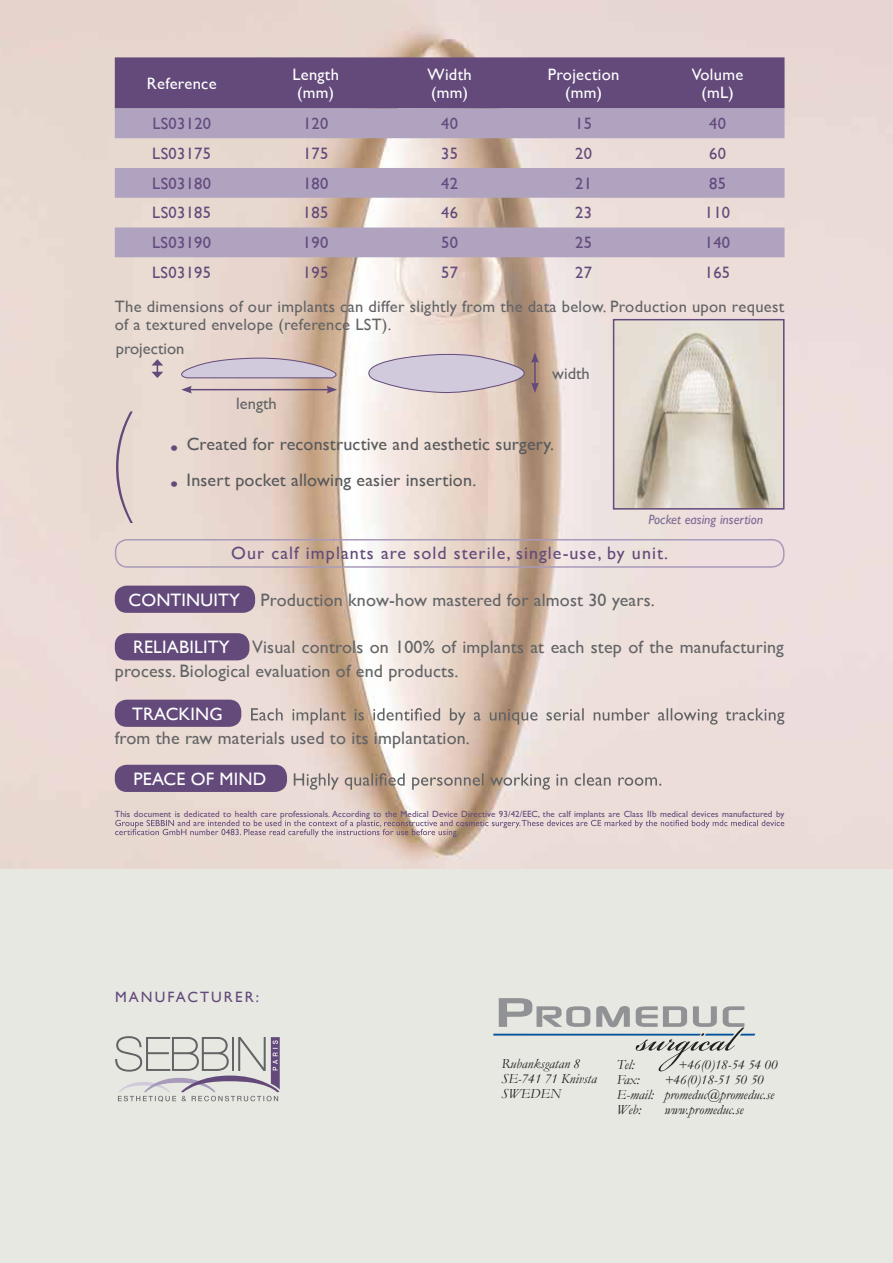
<style>
.page{position:relative;width:893px;height:1263px;background:#e8e8e2}
.page>*{position:absolute;margin:0;border:0;box-sizing:border-box;transform-origin:0 0}
.t1{font:200 123px "Helvetica Neue";color:#634a7b}
.t2{font:49.5px "Gill Sans";color:#634a7b}
.t3{font:18px/24px "Gill Sans";letter-spacing:.01em;color:#636466}
.t4{font:18px "Gill Sans";letter-spacing:.01em;color:#58595b}
.t5{font:18px "Gill Sans";letter-spacing:.06em;color:#634a7b}
.t6{font:18px "Gill Sans";letter-spacing:.01em;color:#fff}
.t7{font:16.5px/18px "Gill Sans";letter-spacing:.02em;color:#636466}
.t8{font:16.5px "Gill Sans";letter-spacing:.02em;color:#634a7b}
.t9{font:16.5px/18px "Gill Sans";letter-spacing:.02em;color:#fff}
.t10{font:16.5px "Gill Sans";color:#636466}
.t11{font:15px "Gill Sans";letter-spacing:.14em;color:#634a7b}
.t12{font:italic 13.95px/15px "Garamond";color:#221f1f}
.t13{font:italic 13.5px "Gill Sans";color:#7f6b95}
.t14{font:9px "Gill Sans";letter-spacing:.01em;color:#634a7b}
.s1{color:#fff}
</style>
<div class="page">
<img style="left:0;top:0;width:893px;height:869px">
<div style="left:115px;top:539px;width:669px;height:29px;border:2px solid #a89aba;border-radius:12px"></div>
<div style="left:115px;top:586px;width:140px;height:27px;background:#634a7b;border-radius:12px"></div>
<div style="left:115px;top:633px;width:134px;height:27px;background:#634a7b;border-radius:12px"></div>
<div style="left:115px;top:700px;width:126px;height:27px;background:#634a7b;border-radius:12px"></div>
<svg style="left:251px;top:708px;width:533px;height:17px"></svg>
<div style="left:115px;top:765px;width:172px;height:27px;background:#634a7b;border-radius:12px"></div>
<svg style="left:294px;top:773px;width:367px;height:17px"></svg>
<svg style="left:115px;top:820px;width:669px;height:17px"></svg>
<div style="left:115px;top:57px;width:669px;height:51px;background:#634a7b"></div>
<svg style="left:115px;top:108px;width:669px;height:149px;fill:#afa3c0"></svg>
<img style="left:616px;top:322px;width:165px;height:185px">
<div style="left:613px;top:319px;width:171px;height:191px;border:2px solid #634a7b"></div>
<hr style="left:189px;top:389px;width:140px;height:1px;background:#634a7b">
<svg style="left:181px;top:386px;width:11px;height:7px"></svg>
<svg style="left:327px;top:386px;width:10px;height:7px"></svg>
<svg style="left:152px;top:359px;width:11px;height:19px"></svg>
<svg style="left:178px;top:357px;width:162px;height:22px"></svg>
<svg style="left:358px;top:351px;width:181px;height:44px"></svg>
<svg style="left:115px;top:1036px;width:165px;height:66px"></svg>
<svg style="left:493px;top:998px;width:262px;height:73px"></svg>
<p class="t9" style="left:147px;top:74px;width:71px">Reference</p>
<p class="t9" style="left:292px;top:65px;width:48px">Length (mm)</p>
<p class="t9" style="left:428px;top:65px;width:46px">Width (mm)</p>
<p class="t9" style="left:548px;top:65px;width:73px;text-align:center">Projection (mm)</p>
<p class="t9" style="left:692px;top:65px;width:53px;text-align:center">Volume (mL)</p>
<p class="t8" style="left:152px;top:114px;width:60px">LS03120</p>
<p class="t8" style="left:303px;top:114px;width:27px">120</p>
<p class="t8" style="left:441px;top:114px;width:18px">40</p>
<p class="t8" style="left:575px;top:114px;width:18px">15</p>
<p class="t8" style="left:709px;top:114px;width:18px">40</p>
<p class="t8" style="left:152px;top:144px;width:60px">LS03175</p>
<p class="t8" style="left:303px;top:144px;width:27px">175</p>
<p class="t8" style="left:441px;top:144px;width:18px">35</p>
<p class="t8" style="left:575px;top:144px;width:18px">20</p>
<p class="t8" style="left:709px;top:144px;width:18px">60</p>
<p class="t8" style="left:152px;top:173px;width:60px">LS03180</p>
<p class="t8" style="left:303px;top:173px;width:27px">180</p>
<p class="t8" style="left:441px;top:173px;width:18px">42</p>
<p class="t8" style="left:575px;top:173px;width:18px">21</p>
<p class="t8" style="left:709px;top:173px;width:18px">85</p>
<p class="t8" style="left:152px;top:203px;width:60px">LS03185</p>
<p class="t8" style="left:303px;top:203px;width:27px">185</p>
<p class="t8" style="left:441px;top:203px;width:18px">46</p>
<p class="t8" style="left:575px;top:203px;width:18px">23</p>
<p class="t8" style="left:705px;top:203px;width:27px">110</p>
<p class="t8" style="left:152px;top:233px;width:60px">LS03190</p>
<p class="t8" style="left:303px;top:233px;width:27px">190</p>
<p class="t8" style="left:441px;top:233px;width:18px">50</p>
<p class="t8" style="left:575px;top:233px;width:18px">25</p>
<p class="t8" style="left:705px;top:233px;width:27px">140</p>
<p class="t8" style="left:152px;top:263px;width:60px">LS03195</p>
<p class="t8" style="left:303px;top:263px;width:27px">195</p>
<p class="t8" style="left:441px;top:263px;width:18px">57</p>
<p class="t8" style="left:575px;top:263px;width:18px">27</p>
<p class="t8" style="left:705px;top:263px;width:27px">165</p>
<p class="t7" style="left:115px;top:297px;width:671px">The dimensions of our implants can differ slightly from the data below. Production upon request of a textured envelope (reference LST).</p>
<p class="t10" style="left:116px;top:339px;width:70px">projection</p>
<p class="t7" style="left:552px;top:364px;width:39px">width</p>
<h1 class="t1" style="left:108px;top:362px;width:29px">(</h1>
<p class="t7" style="left:236px;top:394px;width:42px">length</p>
<h2 class="t2" style="left:169px;top:404px;width:12px">.</h2>
<p class="t4" style="left:187px;top:433px;width:369px">Created for reconstructive and aesthetic surgery.</p>
<h2 class="t2" style="left:169px;top:440px;width:12px">.</h2>
<p class="t4" style="left:187px;top:469px;width:291px">Insert pocket allowing easier insertion.</p>
<p class="t13" style="left:648px;top:512px;width:116px">Pocket easing insertion</p>
<p class="t5" style="left:231px;top:542px;width:438px">Our calf implants are sold sterile, single-use, by unit.</p>
<p class="t3" style="left:128px;top:588px;width:528px"><span class="s1">CONTINUITY</span> Production know-how mastered for almost 30 years.</p>
<p class="t3" style="left:115px;top:635px;width:671px;text-indent:18px"><span class="s1">RELIABILITY</span> Visual controls on 100% of implants at each step of the manufacturing process. Biological evaluation of end products.</p>
<p class="t6" style="left:132px;top:703px;width:92px">TRACKING</p>
<p class="t3" style="left:115px;top:726px;width:357px">from the raw materials used to its implantation.</p>
<p class="t6" style="left:133px;top:768px;width:134px">PEACE OF MIND</p>
<p class="t14" style="left:115px;top:809px;width:671px">This document is dedicated to health care professionals. According to the Medical Device Directive 93/42/EEC, the calf implants are Class IIb medical devices manufactured by</p>
<p class="t11" style="left:115px;top:988px;width:146px">MANUFACTURER:</p>
<p class="t12" style="left:501px;top:1056px;width:97px">Rubanksgatan 8<br>SE-741 71 Knivsta<br>SWEDEN</p>
<p class="t12" style="left:617px;top:1057px;width:19px">Tel:</p>
<p class="t12" style="left:678px;top:1057px;width:101px">+46(0)18-54 54 00</p>
<p class="t12" style="left:617px;top:1072px;width:159px;text-indent:47px">+46(0)18-51 50 50<br>E-mail: promeduc@promeduc.se<br>Web:</p>
<p class="t12" style="left:617px;top:1072px;width:24px">Fax:</p>
<p class="t12" style="left:664px;top:1102px;width:81px">www.promeduc.se</p>
</div>
